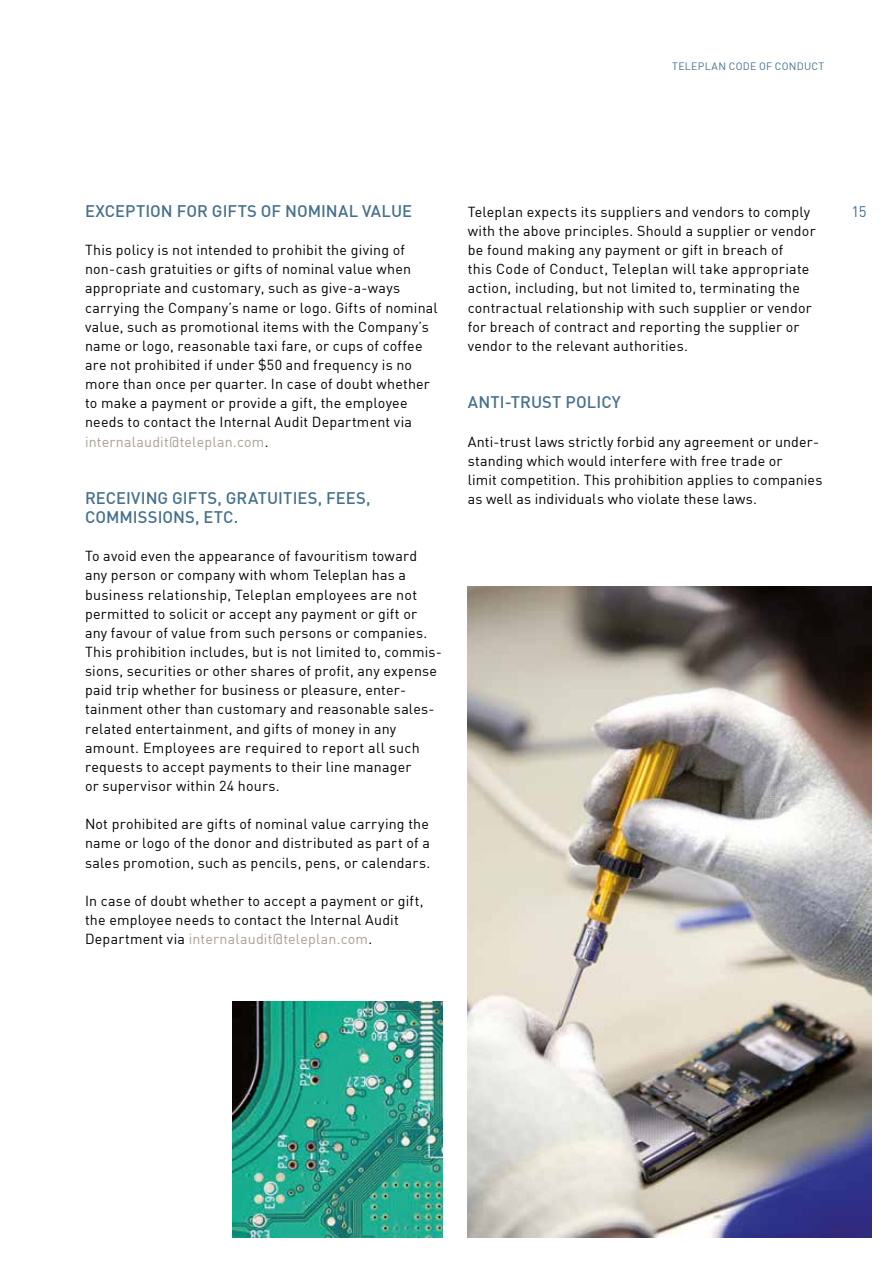
<style>
.page{position:relative;width:893px;height:1263px;background:#fff}
.page>*{position:absolute;margin:0;border:0;box-sizing:border-box;transform-origin:0 0}
.t1{font:16.5px/19.2px "DIN Medium";color:#46708d}
.t2{font:15px "DIN";color:#46708d}
.t3{font:14.25px/19.2px "DIN";letter-spacing:.015em;color:#000}
.t4{font:10.5px "DIN";letter-spacing:.025em;color:#46708d}
.s1{color:#aaa095}
</style>
<div class="page">
<img style="left:468px;top:587px;width:404px;height:650px">
<img style="left:233px;top:1001px;width:209px;height:236px">
<p class="t4" style="left:672px;top:60px;width:154px">TELEPLAN CODE OF CONDUCT</p>
<p class="t1" style="left:85px;top:201px;width:329px">EXCEPTION FOR GIFTS OF NOMINAL VALUE</p>
<p class="t3" style="left:85px;top:240px;width:354px">This policy is not intended to prohibit the giving of non-cash gratuities or gifts of nominal value when appropriate and customary, such as give-a-ways carrying the Company’s name or logo. Gifts of nominal value, such as promotional items with the Company’s name or logo, reasonable taxi fare, or cups of coffee are not prohibited if under $50 and frequency is no more than once per quarter. In case of doubt whether to make a payment or provide a gift, the employee needs to contact the Internal Audit Department via <span class="s1">internalaudit@teleplan.com</span>.</p>
<p class="t1" style="left:85px;top:488px;width:287px">RECEIVING GIFTS, GRATUITIES, FEES,<br>COMMISSIONS, ETC.</p>
<p class="t3" style="left:85px;top:546px;width:358px">To avoid even the appearance of favouritism toward any person or company with whom Teleplan has a business relationship, Teleplan employees are not permitted to solicit or accept any payment or gift or any favour of value from such persons or companies.<br>This prohibition includes, but is not limited to, commis&shy;sions, securities or other shares of profit, any expense paid trip whether for business or pleasure, enter&shy;tainment other than customary and reasonable sales&shy;related entertainment, and gifts of money in any amount. Employees are required to report all such requests to accept payments to their line manager<br>or supervisor within 24 hours.</p>
<p class="t3" style="left:85px;top:814px;width:347px;text-align:justify">Not prohibited are gifts of nominal value carrying the name or logo of the donor and distributed as part of a sales promotion, such as pencils, pens, or calendars.</p>
<p class="t3" style="left:85px;top:891px;width:340px">In case of doubt whether to accept a payment or gift, the employee needs to contact the Internal Audit<br>Department via <span class="s1">internalaudit@teleplan.com</span>.</p>
<p class="t3" style="left:468px;top:202px;width:349px">Teleplan expects its suppliers and vendors to comply with the above principles. Should a supplier or vendor be found making any payment or gift in breach of<br>this Code of Conduct, Teleplan will take appropriate action, including, but not limited to, terminating the contractual relationship with such supplier or vendor for breach of contract and reporting the supplier or vendor to the relevant authorities.</p>
<p class="t1" style="left:468px;top:392px;width:154px">ANTI-TRUST POLICY</p>
<p class="t3" style="left:468px;top:431px;width:356px">Anti-trust laws strictly forbid any agreement or under&shy;standing which would interfere with free trade or<br>limit competition. This prohibition applies to companies as well as individuals who violate these laws.</p>
<p class="t2" style="left:851px;top:202px;width:17px">15</p>
</div>
